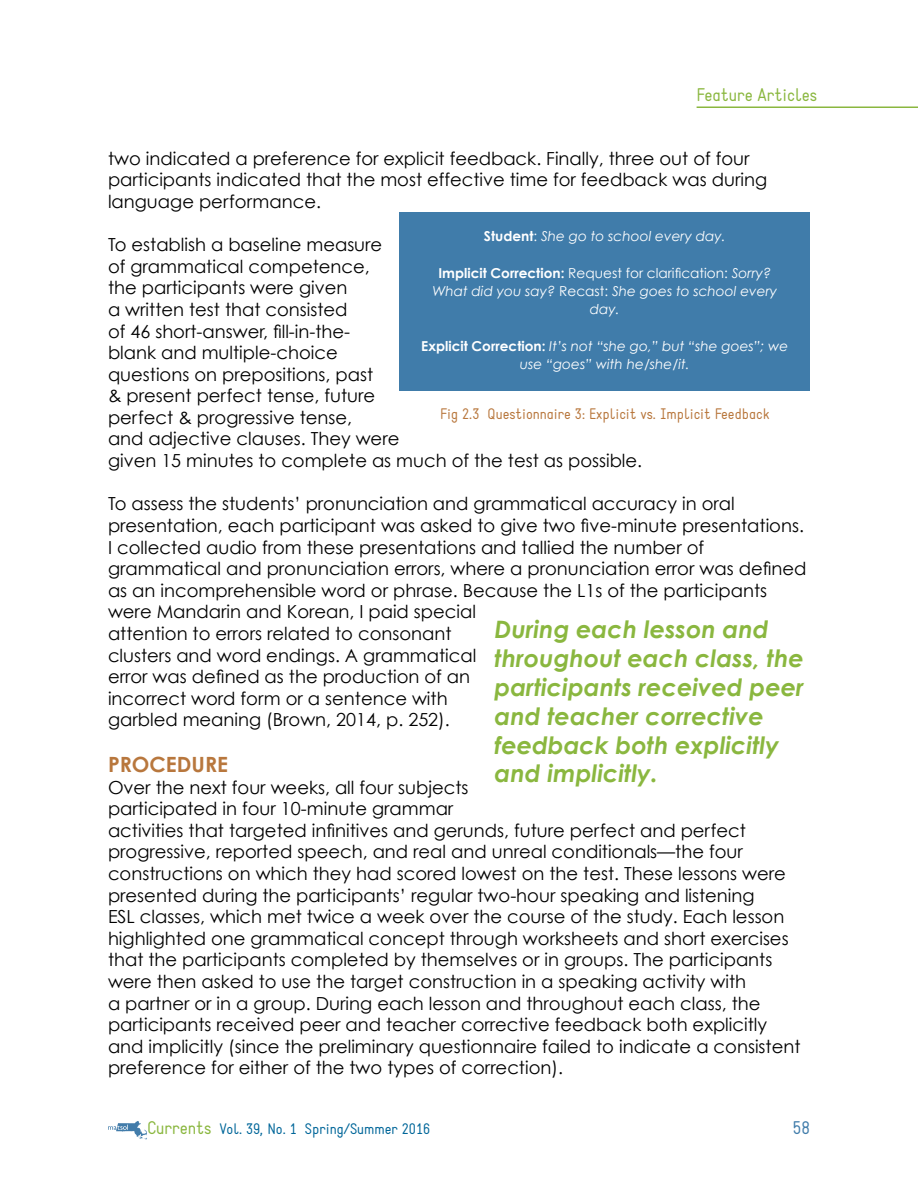
<style>
.page{position:relative;width:918px;height:1188px;background:#fff}
.page>*{position:absolute;margin:0;border:0;box-sizing:border-box;transform-origin:0 0}
.t1{font:italic 700 24px/28.8px "Century Gothic";color:#8ab73f}
.t2{font:700 21px "Century Gothic";color:#b8773d}
.t3{font:18px/21.6px "Century Gothic";color:#000}
.t4{font:18px "Static";color:#8ab73f}
.t5{font:18px "Static";color:#407caa}
.t6{font:15px "Static";color:#b8773d}
.t7{font:15px "Static";color:#069}
.t8{font:italic 13.65px/18.3px "Century Gothic";color:#fff;text-align:center}
.s1{font-weight:700;font-style:normal}
.s2{font-style:normal}
.s3{font-size:18px;color:#8ab73f}
</style>
<div class="page">
<svg style="left:108px;top:1121px;width:39px;height:18px"></svg>
<div style="left:400px;top:213px;width:410px;height:178px;background:#407caa"></div>
<hr style="left:697px;top:106px;width:221px;height:2px;background:#8ab73f">
<p class="t4" style="left:697px;top:84px;width:122px">Feature Articles</p>
<p class="t3" style="left:108px;top:147px;width:661px">two indicated a preference for explicit feedback. Finally, three out of four participants indicated that the most effective time for feedback was during language performance.</p>
<p class="t3" style="left:108px;top:234px;width:536px">To establish a baseline measure<br>of grammatical competence,<br>the participants were given<br>a written test that consisted<br>of 46 short-answer, fill-in-the-<br>blank and multiple-choice<br>questions on prepositions, past<br>&amp; present perfect tense, future<br>perfect &amp; progressive tense,<br>and adjective clauses. They were<br>given 15 minutes to complete as much of the test as possible.</p>
<p class="t3" style="left:108px;top:493px;width:700px">To assess the students’ pronunciation and grammatical accuracy in oral presentation, each participant was asked to give two five-minute presentations.<br>I collected audio from these presentations and tallied the number of grammatical and pronunciation errors, where a pronunciation error was defined as an incomprehensible word or phrase. Because the L1s of the participants were Mandarin and Korean, I paid special<br>attention to errors related to consonant<br>clusters and word endings. A grammatical<br>error was defined as the production of an<br>incorrect word form or a sentence with<br>garbled meaning (Brown, 2014, p. 252).</p>
<p class="t2" style="left:108px;top:751px;width:122px">PROCEDURE</p>
<p class="t3" style="left:108px;top:776px;width:694px">Over the next four weeks, all four subjects<br>participated in four 10-minute grammar<br>activities that targeted infinitives and gerunds, future perfect and perfect progressive, reported speech, and real and unreal conditionals—the four constructions on which they had scored lowest on the test. These lessons were presented during the participants’ regular two-hour speaking and listening<br>ESL classes, which met twice a week over the course of the study. Each lesson highlighted one grammatical concept through worksheets and short exercises that the participants completed by themselves or in groups. The participants were then asked to use the target construction in a speaking activity with<br>a partner or in a group. During each lesson and throughout each class, the participants received peer and teacher corrective feedback both explicitly and implicitly (since the preliminary questionnaire failed to indicate a consistent preference for either of the two types of correction).</p>
<p class="t8" style="left:484px;top:227px;width:243px"><span class="s1">Student</span><span class="s2">:</span> She go to school every day.</p>
<p class="t8" style="left:432px;top:263px;width:346px"><span class="s1">Implicit Correction:</span> <span class="s2">Request for clarification:</span> Sorry?<br>What did you say? <span class="s2">Recast:</span> She goes to school every day.</p>
<p class="t8" style="left:421px;top:336px;width:369px"><span class="s1">Explicit Correction:</span> It’s not “she go,” but “she goes”; we use “goes” with he/she/it.</p>
<p class="t6" style="left:440px;top:404px;width:331px">Fig 2.3 Questionnaire 3: Explicit vs. Implicit Feedback</p>
<h1 class="t1" style="left:495px;top:615px;width:311px">During each lesson and throughout each class, the participants received peer and teacher corrective feedback both explicitly and implicitly.</h1>
<p class="t7" style="left:147px;top:1120px;width:285px"><span class="s3">Currents</span> Vol. 39, No. 1 Spring/Summer 2016</p>
<p class="t5" style="left:793px;top:1117px;width:19px">58</p>
</div>
